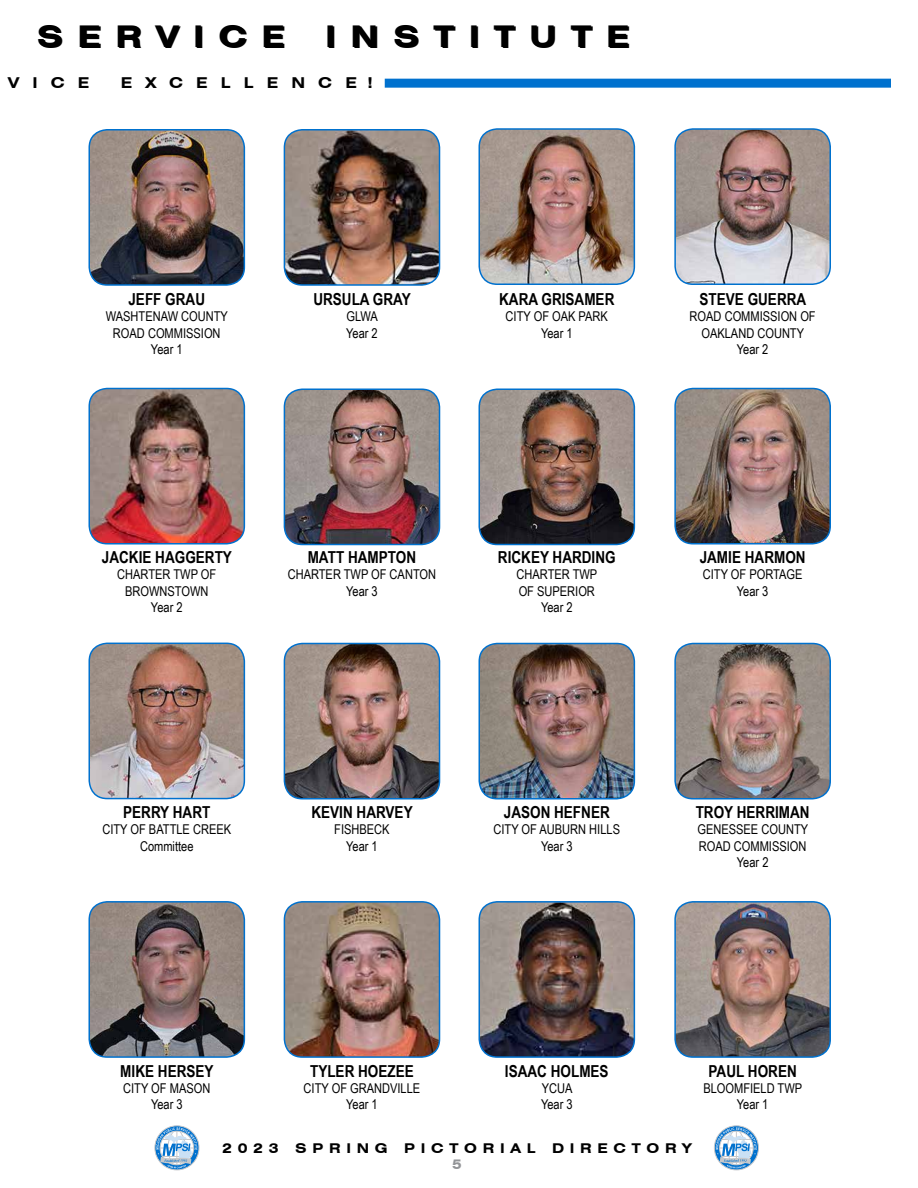
<style>
.page{position:relative;width:918px;height:1188px;background:#fff}
.page>*{position:absolute;margin:0;border:0;box-sizing:border-box;transform-origin:0 0}
.t1{font:700 expanded 30px "Swiss 721 BT";letter-spacing:.5em;color:#000}
.t2{font:700 16.5px "Arial Narrow";color:#000}
.t3{font:700 expanded 15px "Swiss 721 BT";letter-spacing:.875em;color:#000}
.t4{font:13.5px/16.2px "Arial Narrow";color:#000;text-align:center}
.t5{font:700 expanded 13.5px "Swiss 721 BT";letter-spacing:.425em;color:#000}
.t6{font:700 expanded 13.5px "Swiss 721 BT";color:#939598}
</style>
<div class="page">
<div style="left:155px;top:1126px;width:44px;height:44px;background:#c2c7cd;border-radius:50%"></div>
<div style="left:154px;top:1125px;width:45px;height:45px;border:1px solid #c7c8ca;border-radius:50%"></div>
<svg style="left:156px;top:1127px;width:41px;height:42px"></svg>
<div style="left:714px;top:1126px;width:44px;height:44px;background:#cdd3d8;border-radius:50%"></div>
<div style="left:714px;top:1125px;width:45px;height:45px;border:1px solid #c7c8ca;border-radius:50%"></div>
<svg style="left:716px;top:1127px;width:41px;height:42px"></svg>
<div style="left:385px;top:79px;width:506px;height:9px;background:#0071ce"></div>
<img style="left:90px;top:130px;width:154px;height:153px">
<div style="left:88px;top:129px;width:157px;height:157px;border:2px solid #0071ce;border-radius:18px"></div>
<img style="left:481px;top:129px;width:153px;height:155px">
<div style="left:478px;top:128px;width:157px;height:157px;border:2px solid #0071ce;border-radius:18px"></div>
<img style="left:677px;top:129px;width:153px;height:155px">
<div style="left:674px;top:128px;width:157px;height:157px;border:2px solid #0071ce;border-radius:18px"></div>
<img style="left:89px;top:388px;width:155px;height:156px">
<div style="left:88px;top:388px;width:157px;height:156px;border:2px solid #0071ce;border-radius:18px"></div>
<img style="left:481px;top:389px;width:153px;height:155px">
<div style="left:478px;top:388px;width:157px;height:157px;border:2px solid #0071ce;border-radius:18px"></div>
<img style="left:284px;top:389px;width:156px;height:155px">
<div style="left:284px;top:388px;width:156px;height:157px;border:2px solid #0071ce;border-radius:18px"></div>
<img style="left:284px;top:130px;width:156px;height:155px">
<div style="left:284px;top:129px;width:156px;height:157px;border:2px solid #0071ce;border-radius:18px"></div>
<img style="left:675px;top:388px;width:155px;height:156px">
<div style="left:674px;top:388px;width:157px;height:156px;border:2px solid #0071ce;border-radius:18px"></div>
<img style="left:89px;top:643px;width:155px;height:156px">
<div style="left:88px;top:643px;width:157px;height:156px;border:2px solid #0071ce;border-radius:18px"></div>
<img style="left:284px;top:644px;width:156px;height:155px">
<div style="left:284px;top:643px;width:156px;height:157px;border:2px solid #0071ce;border-radius:18px"></div>
<img style="left:479px;top:644px;width:155px;height:155px">
<div style="left:479px;top:643px;width:156px;height:157px;border:2px solid #0071ce;border-radius:18px"></div>
<img style="left:675px;top:644px;width:155px;height:153px">
<div style="left:674px;top:643px;width:157px;height:157px;border:2px solid #0071ce;border-radius:18px"></div>
<img style="left:284px;top:902px;width:156px;height:155px">
<div style="left:284px;top:901px;width:156px;height:157px;border:2px solid #0071ce;border-radius:18px"></div>
<img style="left:479px;top:902px;width:155px;height:155px">
<div style="left:479px;top:901px;width:156px;height:157px;border:2px solid #0071ce;border-radius:18px"></div>
<img style="left:91px;top:902px;width:153px;height:155px">
<div style="left:88px;top:901px;width:157px;height:157px;border:2px solid #0071ce;border-radius:18px"></div>
<img style="left:675px;top:902px;width:155px;height:155px">
<div style="left:674px;top:901px;width:157px;height:157px;border:2px solid #0071ce;border-radius:18px"></div>
<h1 class="t1" style="left:38px;top:19px;width:249px">SERVICE</h1>
<h1 class="t1" style="left:327px;top:19px;width:305px">I NSTITUTE</h1>
<p class="t3" style="left:8px;top:74px;width:82px">VICE</p>
<p class="t3" style="left:121px;top:74px;width:237px">E XCELLENCE</p>
<p class="t3" style="left:6px;top:74px;width:82px">VICE</p>
<p class="t3" style="left:118px;top:74px;width:256px">E XCELLENCE!</p>
<p class="t2" style="left:128px;top:287px;width:78px">JEFF GRAU</p>
<p class="t4" style="left:106px;top:308px;width:124px">WASHTENAW COUNTY<br>ROAD COMMISSION<br>YEAR 1</p>
<p class="t2" style="left:313px;top:287px;width:99px">URSULA GRAY</p>
<p class="t4" style="left:346px;top:308px;width:33px;text-align:left">GLWA<br>YEAR 2</p>
<p class="t2" style="left:499px;top:287px;width:117px">KARA GRISAMER</p>
<p class="t4" style="left:541px;top:308px;width:60px;text-align:left;text-indent:-35px">CITY OF OAK PARK<br>YEAR 1</p>
<p class="t2" style="left:700px;top:287px;width:108px">STEVE GUERRA</p>
<p class="t4" style="left:690px;top:308px;width:128px">ROAD COMMISSION OF<br>OAKLAND COUNTY<br>YEAR 2</p>
<p class="t2" style="left:102px;top:545px;width:132px">JACKIE HAGG ERTY</p>
<p class="t4" style="left:117px;top:566px;width:101px">CHARTER TWP OF<br>BROWNSTOWN<br>YEAR 2</p>
<p class="t2" style="left:308px;top:545px;width:110px">MATT HAMPTON</p>
<p class="t4" style="left:288px;top:566px;width:150px">CHARTER TWP OF CANTON<br>YEAR 3</p>
<p class="t2" style="left:498px;top:545px;width:118px">RICKEY HARDING</p>
<p class="t4" style="left:517px;top:566px;width:76px">CHARTER TWP<br>OF SUPERIOR<br>YEAR 2</p>
<p class="t2" style="left:700px;top:545px;width:107px">JAMIE HARMON</p>
<p class="t4" style="left:703px;top:566px;width:101px">CITY OF PORTAGE<br>YEAR 3</p>
<p class="t2" style="left:123px;top:800px;width:88px">PERRY HART</p>
<p class="t4" style="left:102px;top:821px;width:129px">CITY OF BATTLE CREEK<br>COMMITTEE</p>
<p class="t2" style="left:311px;top:800px;width:103px">KEVIN HARVEY</p>
<p class="t4" style="left:334px;top:821px;width:49px">FISHBECK<br>YEAR 1</p>
<p class="t2" style="left:504px;top:800px;width:107px">JASON HEFNER</p>
<p class="t4" style="left:494px;top:821px;width:127px">CITY OF AUBURN HILLS<br>YEAR 3</p>
<p class="t2" style="left:696px;top:800px;width:116px">TROY HERRIMAN</p>
<p class="t4" style="left:697px;top:821px;width:112px">GENESSEE COUNTY<br>ROAD COMMISSION<br>YEAR 2</p>
<p class="t2" style="left:120px;top:1058px;width:95px">MIKE HERSEY</p>
<p class="t4" style="left:123px;top:1079px;width:89px">CITY OF MASON<br>YEAR 3</p>
<p class="t2" style="left:310px;top:1058px;width:105px">TYLER HOEZEE</p>
<p class="t4" style="left:304px;top:1079px;width:118px">CITY OF GRANDVILLE<br>YEAR 1</p>
<p class="t2" style="left:505px;top:1058px;width:105px">ISAAC HOLMES</p>
<p class="t4" style="left:541px;top:1079px;width:33px;text-align:left">YCUA<br>YEAR 3</p>
<p class="t2" style="left:709px;top:1058px;width:90px">PAUL HOREN</p>
<p class="t4" style="left:737px;top:1079px;width:58px;text-align:left;text-indent:-34px">BLOOMFIELD TWP<br>YEAR 1</p>
<p class="t5" style="left:222px;top:1140px;width:471px">2023 SPRING PICTORIAL DIRECTORY</p>
<p class="t6" style="left:452px;top:1156px;width:11px">5</p>
</div>
